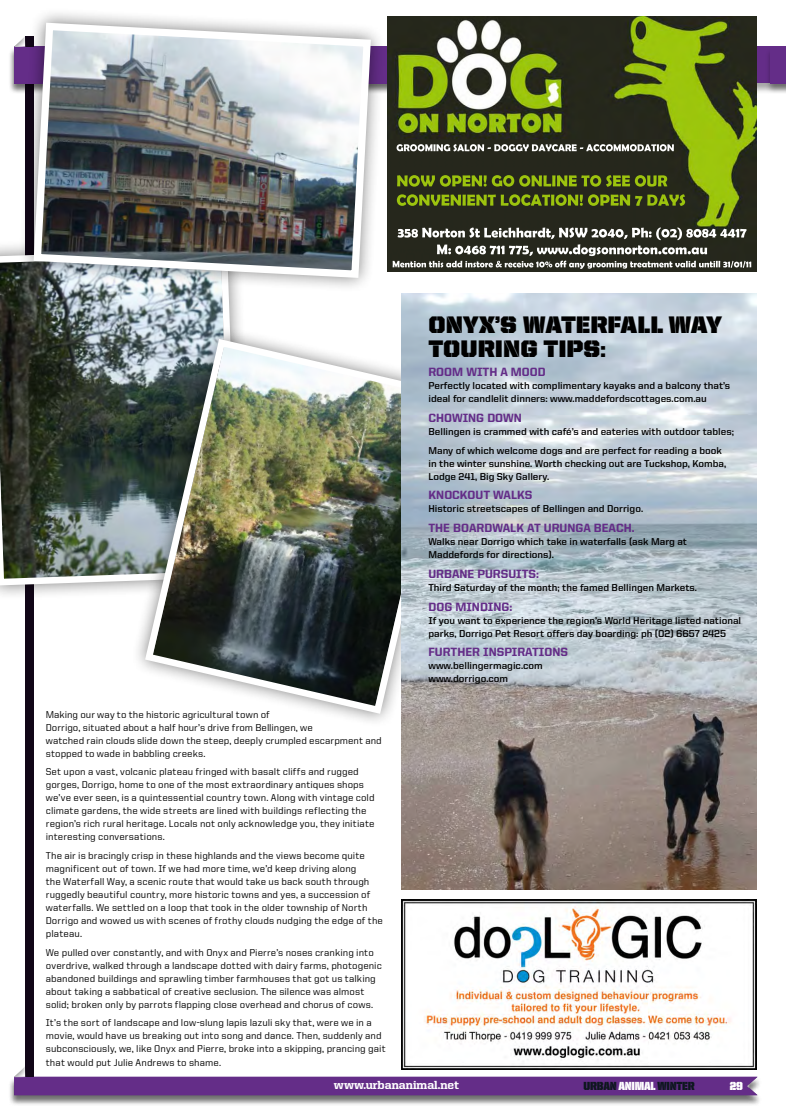
<style>
.page{position:relative;width:786px;height:1112px;background:#fff}
.page>*{position:absolute;margin:0;border:0;box-sizing:border-box;transform-origin:0 0}
.t1{font:24px/24px "United Sans Reg Stencil";color:#000}
.t2{font:800 12px "United Sans Reg";color:#642d88}
.t3{font:800 11.8px "United Serif Reg";color:#fff}
.t4{font:11.8px "United Sans Semi Cond Stencil";letter-spacing:-.02em;color:#0e171f}
.t5{font:11.8px "United Sans Semi Cond Stencil";color:#fff}
.t6{font:500 10px/13px "United Sans Reg";letter-spacing:.005em;color:#000}
.t7{font:700 10px/13px "United Sans Reg";color:#000}
.s1{color:#fff}
</style>
<div class="page">
<div style="left:26px;top:36px;width:8px;height:1042px;background:#110617"></div>
<div style="left:0;top:232px;width:254px;height:369px;background:#000;opacity:.5"></div>
<svg style="left:0;top:245px;width:242px;height:343px;background:#525c56"></svg>
<div style="left:9px;top:1076px;width:752px;height:30px;background:#000;opacity:.35"></div>
<div style="left:764px;top:47px;width:21px;height:47px;background:#000;opacity:.35"></div>
<div style="left:770px;top:47px;width:15px;height:36px;background:#642d88"></div>
<svg style="left:14px;top:1065px;width:743px;height:30px"></svg>
<img style="left:401px;top:899px;width:355px;height:170px">
<img style="left:387px;top:16px;width:369px;height:255px">
<div style="left:130px;top:324px;width:338px;height:404px;background:#000;opacity:.5"></div>
<img style="left:141px;top:335px;width:260px;height:382px">
<img style="left:401px;top:294px;width:355px;height:595px">
<div style="left:18px;top:7px;width:368px;height:286px;background:#000;opacity:.5"></div>
<img style="left:30px;top:19px;width:344px;height:263px">
<p class="t6" style="left:46px;top:707px;width:337px">Making our way to the historic agricultural town of<br>Dorrigo, situated about a half hour’s drive from Bellingen, we<br>watched rain clouds slide down the steep, deeply crumpled escarpment and stopped to wade in babbling creeks.</p>
<p class="t6" style="left:46px;top:765px;width:330px">Set upon a vast, volcanic plateau fringed with basalt cliffs and rugged gorges, Dorrigo, home to one of the most extraordinary antiques shops we’ve ever seen, is a quintessential country town. Along with vintage cold climate gardens, the wide streets are lined with buildings reflecting the region’s rich rural heritage. Locals not only acknowledge you, they initiate interesting conversations.</p>
<p class="t6" style="left:46px;top:848px;width:338px">The air is bracingly crisp in these highlands and the views become quite magnificent out of town. If we had more time, we’d keep driving along<br>the Waterfall Way, a scenic route that would take us back south through ruggedly beautiful country, more historic towns and yes, a succession of waterfalls. We settled on a loop that took in the older township of North Dorrigo and wowed us with scenes of frothy clouds nudging the edge of the plateau.</p>
<p class="t6" style="left:46px;top:945px;width:337px">We pulled over constantly, and with Onyx and Pierre’s noses cranking into overdrive, walked through a landscape dotted with dairy farms, photogenic abandoned buildings and sprawling timber farmhouses that got us talking about taking a sabbatical of creative seclusion. The silence was almost solid; broken only by parrots flapping close overhead and chorus of cows.</p>
<p class="t6" style="left:46px;top:1016px;width:341px">It’s the sort of landscape and low-slung lapis lazuli sky that, were we in a movie, would have us breaking out into song and dance. Then, suddenly and subconsciously, we, like Onyx and Pierre, broke into a skipping, prancing gait that would put Julie Andrews to shame.</p>
<h1 class="t1" style="left:428px;top:312px;width:295px">ONYX’S WATERFALL WAY<br>TOURING TIPS:</h1>
<p class="t2" style="left:428px;top:365px;width:119px">ROOM WITH A MOOD</p>
<p class="t7" style="left:428px;top:379px;width:303px">Perfectly located with complimentary kayaks and a balcony that’s ideal for candlelit dinners: www.maddefordscottages.com.au</p>
<p class="t2" style="left:428px;top:411px;width:95px">CHOWING DOWN</p>
<p class="t7" style="left:428px;top:422px;width:307px;line-height:18.7px">Bellingen is crammed with café’s and eateries with outdoor tables;<br>Many of which welcome dogs and are perfect for reading a book</p>
<p class="t7" style="left:428px;top:456px;width:299px">in the winter sunshine. Worth checking out are Tuckshop, Komba,<br>Lodge 241, Big Sky Gallery.</p>
<p class="t2" style="left:428px;top:488px;width:104px">KNOCKOUT WALKS</p>
<p class="t7" style="left:428px;top:502px;width:216px">Historic streetscapes of Bellingen and Dorrigo.</p>
<p class="t2" style="left:428px;top:521px;width:207px">THE BOARDWALK AT URUNGA BEACH.</p>
<p class="t7" style="left:428px;top:535px;width:260px">Walks near Dorrigo which take in waterfalls (ask Marg at<br>Maddefords for directions).</p>
<p class="t2" style="left:428px;top:567px;width:112px">URBANE PURSUITS:</p>
<p class="t7" style="left:428px;top:580px;width:270px">Third Saturday of the month; the famed Bellingen Markets.</p>
<p class="t2" style="left:428px;top:599px;width:85px">DOG MINDING:</p>
<p class="t7" style="left:428px;top:613px;width:314px">If you want to experience the region’s World Heritage listed national parks, Dorrigo Pet Resort offers day boarding: ph (02) 6657 2425</p>
<p class="t2" style="left:428px;top:645px;width:140px">FURTHER INSPIRATIONS</p>
<p class="t7" style="left:428px;top:659px;width:116px">www.bellingermagic.com www.dorrigo.com</p>
<p class="t3" style="left:334px;top:1078px;width:126px">www.urbananimal.net</p>
<p class="t4" style="left:583px;top:1079px;width:113px">URBAN <span class="s1">ANIMAL</span> WINTER</p>
<p class="t5" style="left:729px;top:1079px;width:21px">29029</p>
</div>
